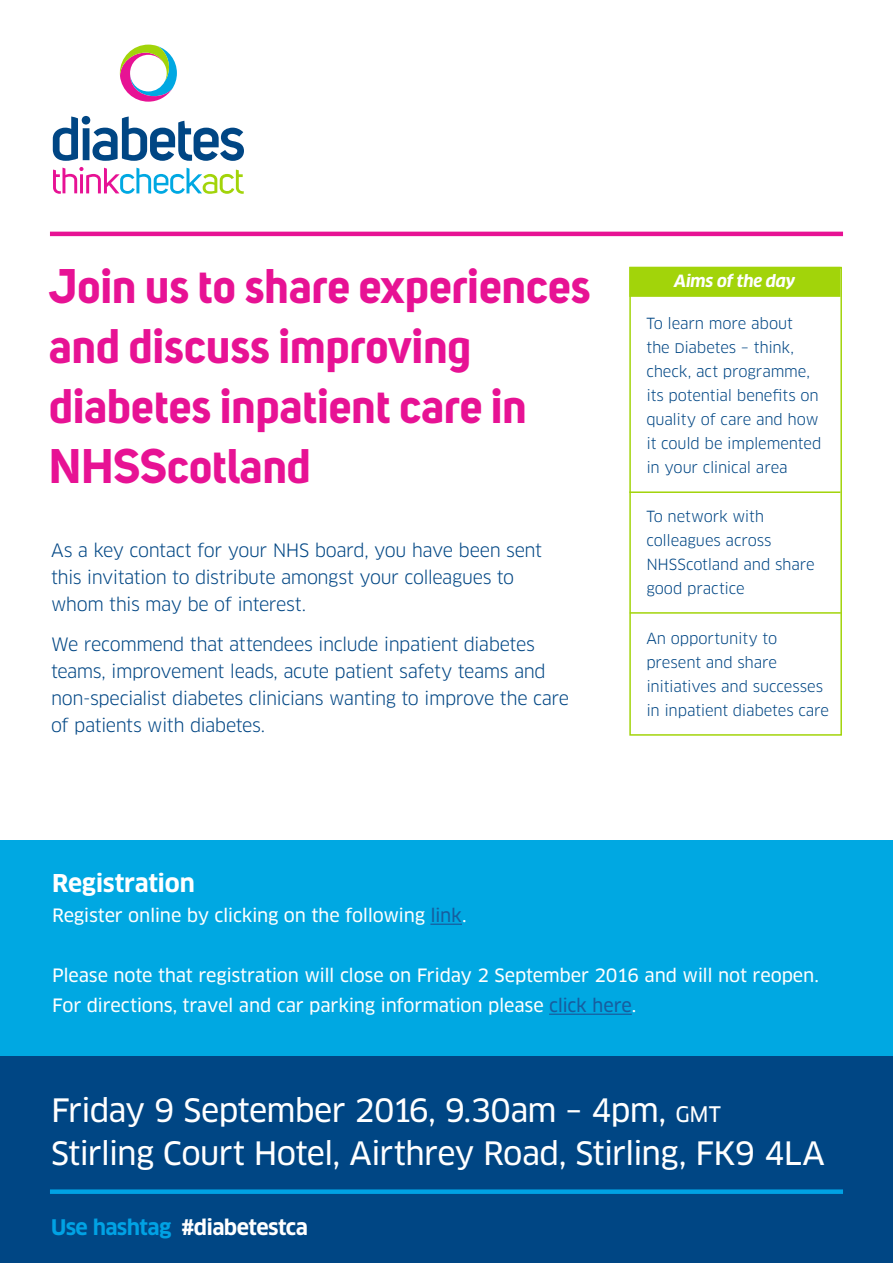
<style>
.page{position:relative;width:893px;height:1263px;background:#fff}
.page>*{position:absolute;margin:0;border:0;box-sizing:border-box;transform-origin:0 0}
.Paragraph_Style_1{font:700 48px/60px "Uni Sans";letter-spacing:-.01em;color:#e71294}
.Seminar_Date{font:31.5px "Clan Pro News";letter-spacing:-.025em;color:#fff}
.Blue_Band_Intro{font:700 24px "Clan Pro";letter-spacing:-.015em;color:#fff}
.t1{font:700 21px "Clan Pro";letter-spacing:-.025em;color:#fff}
.Body_Copy{font:18px/27px "Clan Pro";letter-spacing:-.03em;color:#004684}
.Blue_Band_Intro-2{font:18px "Clan Pro News";letter-spacing:-.015em;color:#fff}
.WebEx_Session_Hea{font:italic 700 16.5px "Clan Pro";letter-spacing:-.02em;color:#fff}
.WebEx_Dates{font:15px/24px "Clan Pro";letter-spacing:-.01em;color:#004684}
.s1{color:#175d9e}
.s2{font-size:21px}
.s3{color:#00a2e4}
</style>
<div class="page">
<div style="left:629px;top:267px;width:213px;height:469px;border:2px solid #a2d40a"></div>
<hr style="left:50px;top:232px;width:793px;height:4px;background:#e71294">
<div style="left:629px;top:267px;width:211px;height:30px;background:#a2d40a"></div>
<div style="left:0;top:840px;width:893px;height:217px;background:#00a8e2"></div>
<div style="left:0;top:1057px;width:893px;height:206px;background:#004684"></div>
<hr style="left:430px;top:923px;width:32px;height:2px;background:#175d9e">
<hr style="left:549px;top:1013px;width:83px;height:2px;background:#175d9e">
<div style="left:50px;top:1189px;width:793px;height:5px;background:#00a2e4"></div>
<svg style="left:120px;top:45px;width:57px;height:57px"></svg>
<svg style="left:53px;top:116px;width:191px;height:45px"></svg>
<svg style="left:53px;top:167px;width:191px;height:27px"></svg>
<hr style="left:629px;top:491px;width:211px;height:2px;background:#a2d40a">
<hr style="left:630px;top:612px;width:211px;height:2px;background:#a2d40a">
<p class="Paragraph_Style_1" style="left:49px;top:256px;width:543px">Join us to share experiences and discuss improving diabetes inpatient care in<br>NHSScotland</p>
<p class="Body_Copy" style="left:51px;top:537px;width:493px">As a key contact for your NHS board, you have been sent this invitation to distribute amongst your colleagues to whom this may be of interest.</p>
<p class="Body_Copy" style="left:51px;top:631px;width:520px">We recommend that attendees include inpatient diabetes teams, improvement leads, acute patient safety teams and non-specialist diabetes clinicians wanting to improve the care of patients with diabetes.</p>
<p class="Blue_Band_Intro" style="left:52px;top:869px;width:144px">Registration</p>
<p class="Blue_Band_Intro-2" style="left:52px;top:905px;width:416px">Register online by clicking on the following <span class="s1">link</span>.</p>
<p class="WebEx_Session_Hea" style="left:674px;top:272px;width:123px">Aims of the day</p>
<p class="WebEx_Dates" style="left:646px;top:311px;width:177px">To learn more about<br>the Diabetes – think, check, act programme, its potential benefits on quality of care and how it could be implemented in your clinical area</p>
<p class="WebEx_Dates" style="left:646px;top:504px;width:170px">To network with colleagues across<br>NHSScotland and share good practice</p>
<p class="WebEx_Dates" style="left:646px;top:626px;width:184px">An opportunity to present and share initiatives and successes in inpatient diabetes care</p>
<p class="Blue_Band_Intro-2" style="left:52px;top:965px;width:768px">Please note that registration will close on Friday 2 September 2016 and will not reopen.</p>
<p class="Blue_Band_Intro-2" style="left:52px;top:995px;width:586px">For directions, travel and car parking information please <span class="s1">click here</span>.</p>
<p class="Seminar_Date" style="left:51px;top:1091px;width:671px">Friday 9 September 2016, 9.30am – 4pm, <span class="s2">GMT</span></p>
<p class="Seminar_Date" style="left:51px;top:1135px;width:775px">Stirling Court Hotel, Airthrey Road, Stirling, FK9 4LA</p>
<p class="t1" style="left:51px;top:1214px;width:258px"><span class="s3">Use hashtag</span> #diabetestca</p>
</div>
